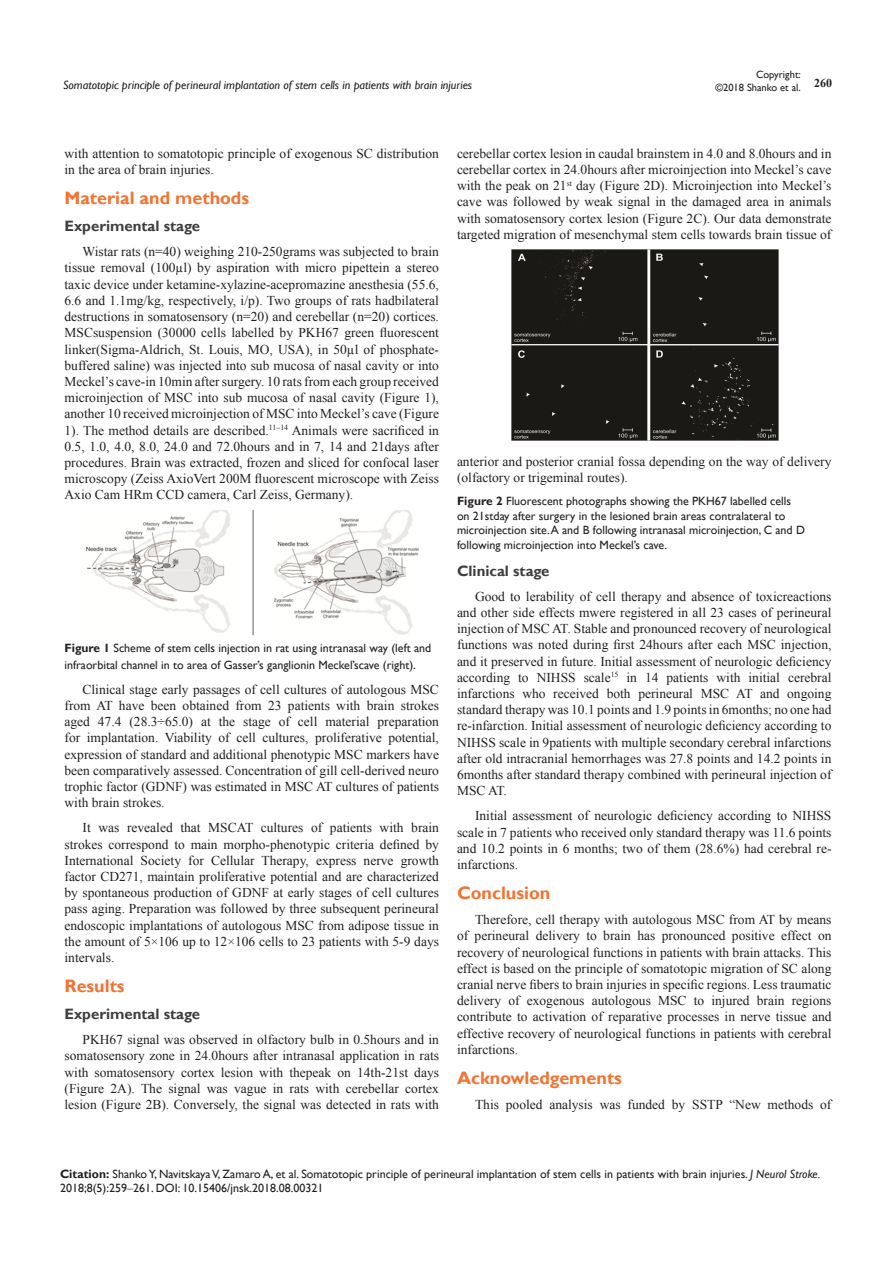
<style>
.page{position:relative;width:893px;height:1263px;background:#fff}
.page>*{position:absolute;margin:0;border:0;box-sizing:border-box;transform-origin:0 0}
.List_Paragraph{font:700 18px "Gill Sans";color:#f37331}
.t1{font:700 15px "Gill Sans";color:#3e3e3f}
.t2{font:13.5px/16.2px "Times New Roman";color:#231f20;text-align:justify}
.Citation{font:12px/14.4px "Gill Sans";color:#231f20}
.t3{font:italic 12px "Gill Sans";color:#231f20}
.t4{font:700 12px "Times New Roman";color:#231f20}
.t5{font:10.5px/12.6px "Gill Sans";color:#231f20;text-align:right}
.s1{font-weight:700}
.s2{font-style:italic}
.s3{font-family:"Times New Roman"}
</style>
<div class="page">
<img style="left:86px;top:510px;width:333px;height:125px">
<img style="left:511px;top:250px;width:267px;height:191px">
<p class="t5" style="left:715px;top:69px;width:87px">Copyright:<br>©2018 Shanko et al.</p>
<p class="t3" style="left:63px;top:78px;width:411px">Somatotopic principle of perineural implantation of stem cells in patients with brain injuries</p>
<p class="t4" style="left:814px;top:75px;width:19px">260</p>
<p class="t2" style="left:64px;top:145px;width:376px">with attention to somatotopic principle of exogenous SC distribution in the area of brain injuries.</p>
<p class="List_Paragraph" style="left:64px;top:187px;width:186px">Material and methods</p>
<p class="t1" style="left:64px;top:217px;width:137px">Experimental stage</p>
<p class="t2" style="left:64px;top:243px;width:376px;text-indent:18px">Wistar rats (n=40) weighing 210-250grams was subjected to brain tissue removal (100µl) by aspiration with micro pipettein a stereo taxic device under ketamine-xylazine-acepromazine anesthesia (55.6, 6.6 and 1.1mg/kg, respectively, i/p). Two groups of rats hadbilateral destructions in somatosensory (n=20) and cerebellar (n=20) cortices.<br>MSCsuspension (30000 cells labelled by PKH67 green fluorescent linker(Sigma-Aldrich, St. Louis, MO, USA), in 50µl of phosphate&shy;buffered saline) was injected into sub mucosa of nasal cavity or into Meckel’s cave-in 10min after surgery. 10 rats from each group received microinjection of MSC into sub mucosa of nasal cavity (Figure 1), another 10 received microinjection of MSC into Meckel’s cave (Figure 1). The method details are described.<sup>11–14</sup> Animals were sacrificed in 0.5, 1.0, 4.0, 8.0, 24.0 and 72.0hours and in 7, 14 and 21days after procedures. Brain was extracted, frozen and sliced for confocal laser microscopy (Zeiss AxioVert 200M fluorescent microscope with Zeiss Axio Cam HRm CCD camera, Carl Zeiss, Germany).</p>
<p class="Citation" style="left:64px;top:640px;width:368px;line-height:16.2px"><span class="s1">Figure 1</span> Scheme of stem cells injection in rat using intranasal way (left and infraorbital channel in to area of Gasser’s ganglionin Meckel’scave (right).</p>
<p class="t2" style="left:64px;top:681px;width:376px;text-indent:18px">Clinical stage early passages of cell cultures of autologous MSC from AT have been obtained from 23 patients with brain strokes aged 47.4 (28.3÷65.0) at the stage of cell material preparation for implantation. Viability of cell cultures, proliferative potential, expression of standard and additional phenotypic MSC markers have been comparatively assessed. Concentration of gill cell-derived neuro trophic factor (GDNF) was estimated in MSC AT cultures of patients with brain strokes.</p>
<p class="t2" style="left:64px;top:819px;width:376px;text-indent:18px">It was revealed that MSCAT cultures of patients with brain strokes correspond to main morpho-phenotypic criteria defined by International Society for Cellular Therapy, express nerve growth factor CD271, maintain proliferative potential and are characterized by spontaneous production of GDNF at early stages of cell cultures pass aging. Preparation was followed by three subsequent perineural endoscopic implantations of autologous MSC from adipose tissue in the amount of 5×106 up to 12×106 cells to 23 patients with 5-9 days intervals.</p>
<p class="List_Paragraph" style="left:64px;top:975px;width:62px">Results</p>
<p class="t1" style="left:64px;top:1005px;width:137px">Experimental stage</p>
<p class="t2" style="left:64px;top:1031px;width:376px;text-indent:18px">PKH67 signal was observed in olfactory bulb in 0.5hours and in somatosensory zone in 24.0hours after intranasal application in rats with somatosensory cortex lesion with thepeak on 14th-21st days (Figure 2A). The signal was vague in rats with cerebellar cortex lesion (Figure 2B). Conversely, the signal was detected in rats with</p>
<p class="t2" style="left:457px;top:145px;width:376px">cerebellar cortex lesion in caudal brainstem in 4.0 and 8.0hours and in cerebellar cortex in 24.0hours after microinjection into Meckel’s cave with the peak on 21<sup>st</sup> day (Figure 2D). Microinjection into Meckel’s cave was followed by weak signal in the damaged area in animals with somatosensory cortex lesion (Figure 2C). Our data demonstrate targeted migration of mesenchymal stem cells towards brain tissue of</p>
<p class="t2" style="left:457px;top:453px;width:376px">anterior and posterior cranial fossa depending on the way of delivery (olfactory or trigeminal routes).</p>
<p class="Citation" style="left:457px;top:494px;width:350px"><span class="s1">Figure 2</span> Fluorescent photographs showing the PKH67 labelled cells on 21stday after surgery in the lesioned brain areas contralateral to microinjection site. A and B following intranasal microinjection, C and D following microinjection into Meckel’s cave.</p>
<p class="t1" style="left:457px;top:561px;width:94px">Clinical stage</p>
<p class="t2" style="left:457px;top:588px;width:376px;text-indent:18px">Good to lerability of cell therapy and absence of toxicreactions and other side effects mwere registered in all 23 cases of perineural injection of MSC AT. Stable and pronounced recovery of neurological functions was noted during first 24hours after each MSC injection, and it preserved in future. Initial assessment of neurologic deficiency according to NIHSS scale<sup>15</sup> in 14 patients with initial cerebral infarctions who received both perineural MSC AT and ongoing standard therapy was 10.1 points and 1.9 points in 6months; no one had re-infarction. Initial assessment of neurologic deficiency according to NIHSS scale in 9patients with multiple secondary cerebral infarctions after old intracranial hemorrhages was 27.8 points and 14.2 points in 6months after standard therapy combined with perineural injection of MSC AT.</p>
<p class="t2" style="left:457px;top:807px;width:376px;text-indent:18px">Initial assessment of neurologic deficiency according to NIHSS scale in 7 patients who received only standard therapy was 11.6 points and 10.2 points in 6 months; two of them (28.6%) had cerebral re&shy;infarctions.</p>
<p class="List_Paragraph" style="left:457px;top:882px;width:95px">Conclusion</p>
<p class="t2" style="left:457px;top:911px;width:376px;text-indent:18px">Therefore, cell therapy with autologous MSC from AT by means of perineural delivery to brain has pronounced positive effect on recovery of neurological functions in patients with brain attacks. This effect is based on the principle of somatotopic migration of SC along cranial nerve fibers to brain injuries in specific regions. Less traumatic delivery of exogenous autologous MSC to injured brain regions contribute to activation of reparative processes in nerve tissue and effective recovery of neurological functions in patients with cerebral infarctions.</p>
<p class="List_Paragraph" style="left:457px;top:1067px;width:166px">Acknowledgements</p>
<p class="t2" style="left:475px;top:1096px;width:358px">This pooled analysis was funded by SSTP “New methods of</p>
<p class="Citation" style="left:60px;top:1167px;width:762px"><span class="s1">Citation:</span> Shanko Y, Navitskaya V, Zamaro A, et al. Somatotopic principle of perineural implantation of stem cells in patients with brain injuries. <span class="s2">J Neurol Stroke.<br></span>2018;8(5):259<span class="s3">‒</span>261. DOI: 10.15406/jnsk.2018.08.00321</p>
</div>
